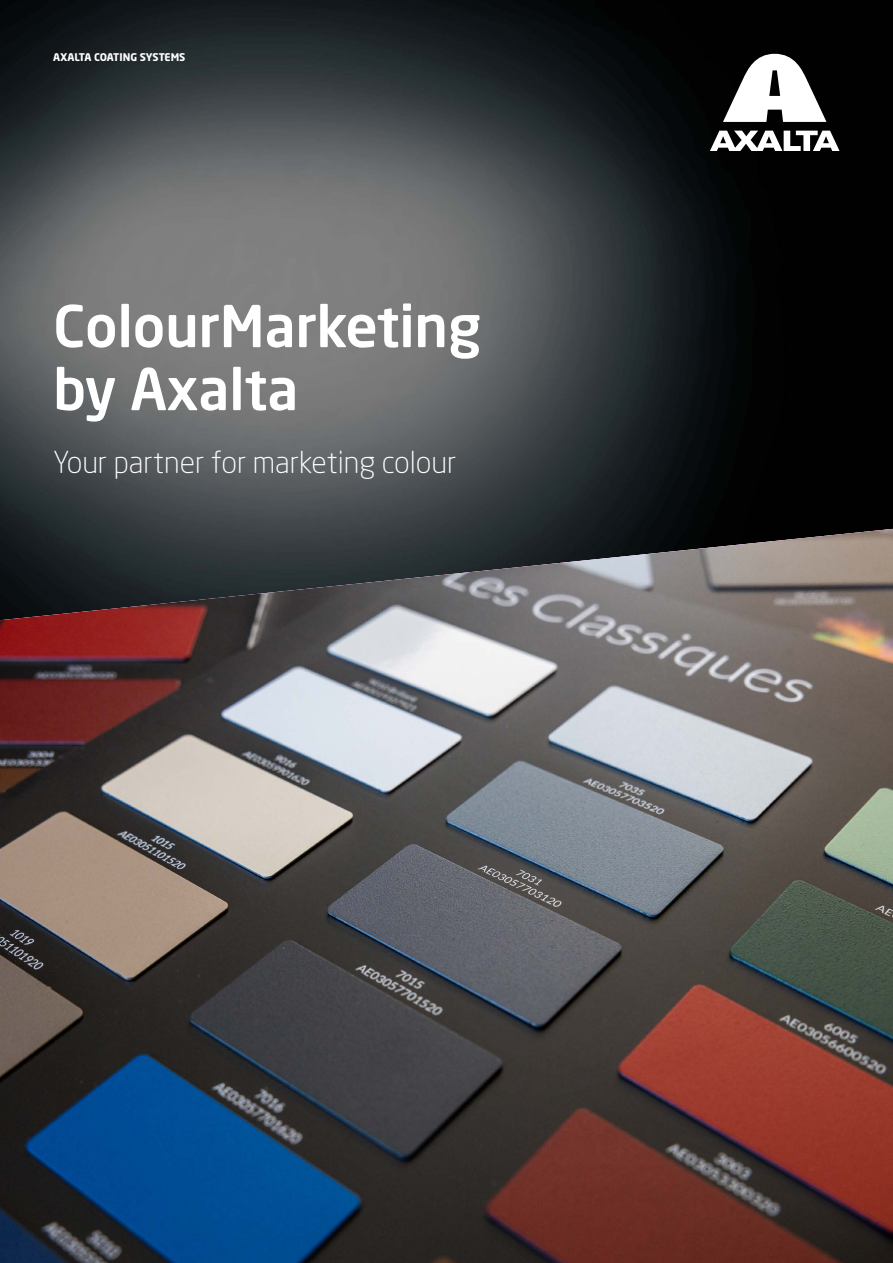
<style>
.page{position:relative;width:893px;height:1263px;background:#fff}
.page>*{position:absolute;margin:0;border:0;box-sizing:border-box;transform-origin:0 0}
.t1{font:500 57px/63px "Neo Sans Pro";letter-spacing:-.005em;color:#fff}
.t2{font:300 30px "Neo Sans Pro";color:#fff}
.t3{font:700 10.5px "Neo Sans Pro";letter-spacing:-.01em;color:#fff}
</style>
<div class="page">
<img style="left:0;top:0;width:893px;height:529px">
<svg style="left:710px;top:54px;width:129px;height:97px"></svg>
<img style="left:0;top:529px;width:893px;height:734px">
<p class="t3" style="left:53px;top:51px;width:134px">AXALTA COATING SYSTEMS</p>
<h1 class="t1" style="left:53px;top:293px;width:429px">ColourMarketing by Axalta</h1>
<p class="t2" style="left:53px;top:444px;width:405px">Your partner for marketing colour</p>
</div>
